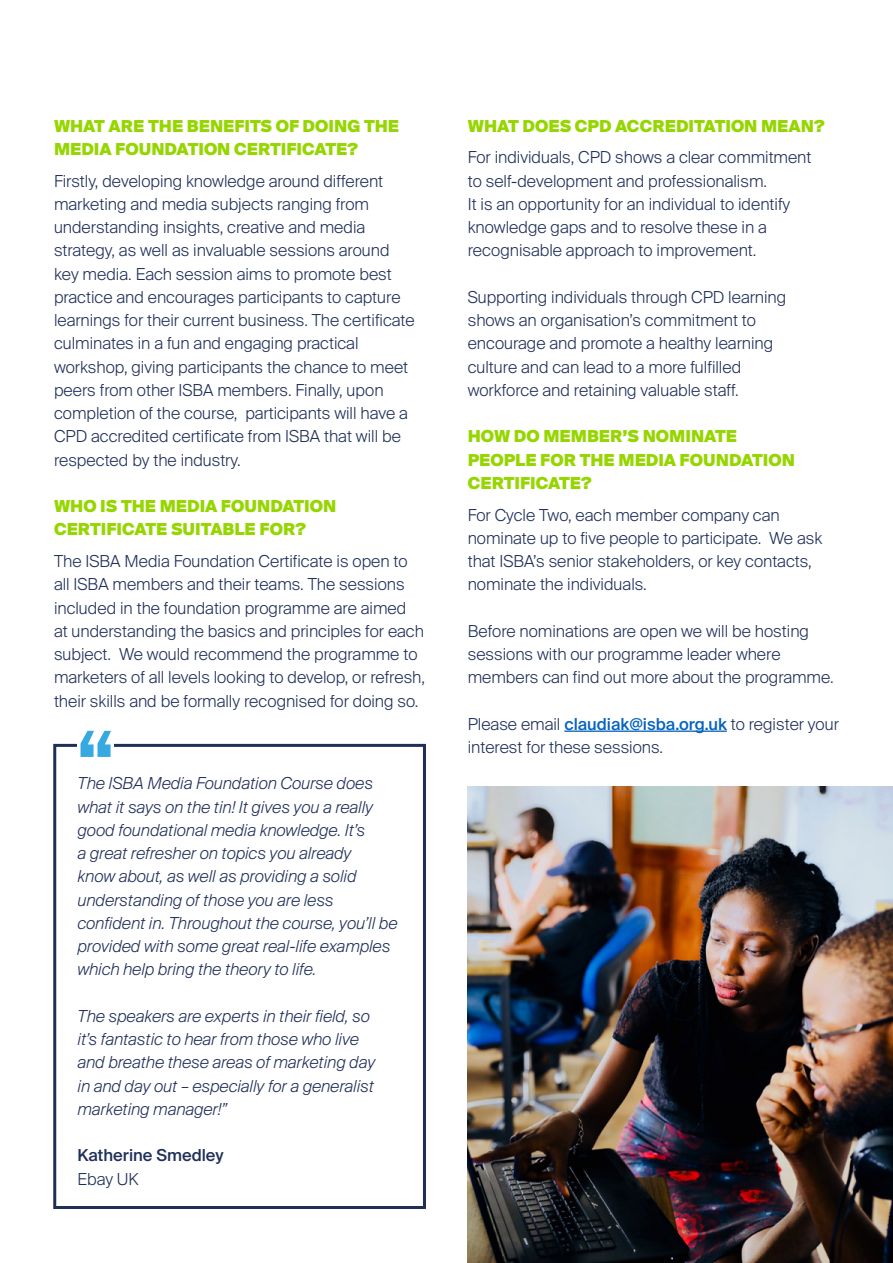
<style>
.page{position:relative;width:893px;height:1263px;background:#fff}
.page>*{position:absolute;margin:0;border:0;box-sizing:border-box;transform-origin:0 0}
.t1{font:300 16.5px/23.2px "Suisse Intl";color:#202f59}
.t2{font:italic 300 16.5px/23.2px "Suisse Intl";color:#202f59}
.t3{font:900 16.5px/23.2px "Suisse Intl";color:#96d600}
.t4{font:500 16.5px "Suisse Intl";color:#202f59}
.s1{font-weight:500;color:#0563c1}
</style>
<div class="page">
<img style="left:468px;top:787px;width:425px;height:476px">
<hr style="left:564px;top:730px;width:163px;height:2px;background:#0563c1">
<div style="left:53px;top:744px;width:373px;height:465px;border:3px solid #202f59"></div>
<div style="left:78px;top:728px;width:36px;height:31px;background:#fff"></div>
<svg style="left:81px;top:731px;width:30px;height:26px"></svg>
<p class="t3" style="left:54px;top:114px;width:347px">WHAT ARE THE BENEFITS OF DOING THE<br>MEDIA FOUNDATION CERTIFICATE?</p>
<p class="t1" style="left:54px;top:169px;width:362px">Firstly, developing knowledge around different marketing and media subjects ranging from understanding insights, creative and media strategy, as well as invaluable sessions around key media. Each session aims to promote best practice and encourages participants to capture learnings for their current business. The certificate culminates in a fun and engaging practical workshop, giving participants the chance to meet peers from other ISBA members. Finally, upon completion of the course, participants will have a CPD accredited certificate from ISBA that will be respected by the industry.</p>
<p class="t3" style="left:54px;top:495px;width:284px">WHO IS THE MEDIA FOUNDATION<br>CERTIFICATE SUITABLE FOR?</p>
<p class="t1" style="left:54px;top:550px;width:373px">The ISBA Media Foundation Certificate is open to all ISBA members and their teams. The sessions included in the foundation programme are aimed<br>at understanding the basics and principles for each subject. We would recommend the programme to marketers of all levels looking to develop, or refresh, their skills and be formally recognised for doing so.</p>
<p class="t2" style="left:78px;top:772px;width:321px">The ISBA Media Foundation Course does what it says on the tin! It gives you a really good foundational media knowledge. It’s<br>a great refresher on topics you already<br>know about, as well as providing a solid understanding of those you are less confident in. Throughout the course, you’ll be provided with some great real-life examples which help bring the theory to life.</p>
<p class="t2" style="left:78px;top:1004px;width:299px">The speakers are experts in their field, so it’s fantastic to hear from those who live and breathe these areas of marketing day in and day out – especially for a generalist marketing manager!”</p>
<p class="t4" style="left:78px;top:1146px;width:148px">Katherine Smedley</p>
<p class="t1" style="left:78px;top:1167px;width:63px">Ebay UK</p>
<p class="t3" style="left:468px;top:114px;width:358px">WHAT DOES CPD ACCREDITATION MEAN?</p>
<p class="t1" style="left:468px;top:146px;width:345px">For individuals, CPD shows a clear commitment to self-development and professionalism.<br>It is an opportunity for an individual to identify knowledge gaps and to resolve these in a recognisable approach to improvement.</p>
<p class="t1" style="left:468px;top:286px;width:320px">Supporting individuals through CPD learning shows an organisation’s commitment to encourage and promote a healthy learning culture and can lead to a more fulfilled workforce and retaining valuable staff.</p>
<p class="t3" style="left:468px;top:425px;width:329px">HOW DO MEMBER’S NOMINATE<br>PEOPLE FOR THE MEDIA FOUNDATION<br>CERTIFICATE?</p>
<p class="t1" style="left:468px;top:503px;width:356px">For Cycle Two, each member company can nominate up to five people to participate. We ask that ISBA’s senior stakeholders, or key contacts, nominate the individuals.</p>
<p class="t1" style="left:468px;top:620px;width:367px">Before nominations are open we will be hosting sessions with our programme leader where members can find out more about the programme.</p>
<p class="t1" style="left:468px;top:713px;width:373px">Please email <span class="s1">claudiak@isba.org.uk</span> to register your interest for these sessions.</p>
</div>
